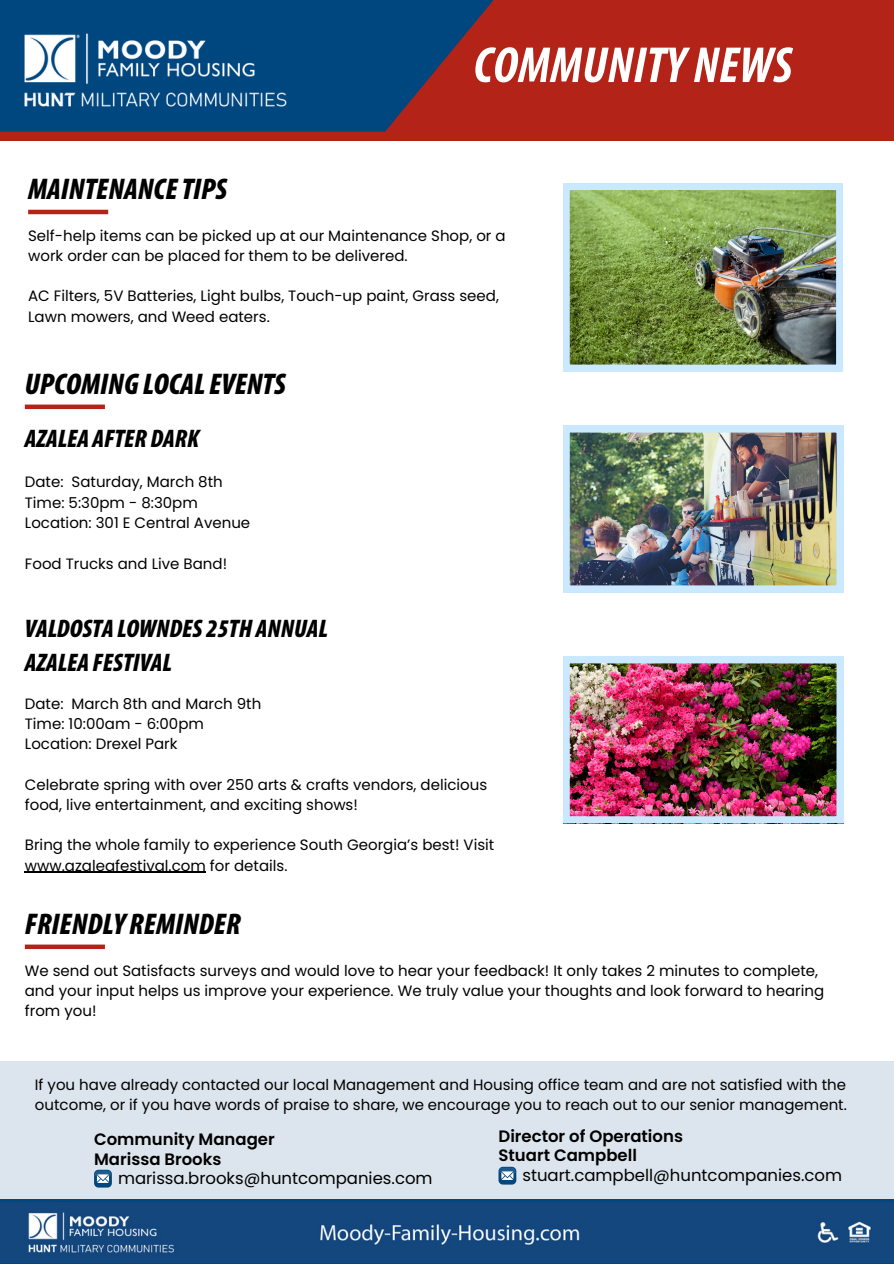
<style>
.page{position:relative;width:894px;height:1264px;background:#fff}
.page>*{position:absolute;margin:0;border:0;box-sizing:border-box;transform-origin:0 0}
.t1{font:italic 700 condensed 51px "Myriad Pro";letter-spacing:.005em;color:#fff}
.t2{font:italic 900 condensed 30px "Myriad Pro";color:#000}
.t3{font:italic 900 condensed 25.5px/34.8px "Myriad Pro";color:#000}
.t4{font:16.5px "Poppins";color:#000}
.t5{font:600 16.5px/19.2px "Poppins";color:#000}
.t6{font:15px/20.2px "Poppins";color:#000}
</style>
<div class="page">
<div style="left:0;top:1061px;width:893px;height:138px;background:#dce5ed"></div>
<div style="left:0;top:1198px;width:893px;height:65px;background:#00467f"></div>
<div style="left:0;top:0;width:893px;height:141px;background:#b32317"></div>
<svg style="left:0;top:0;width:494px;height:132px;fill:#00467f"></svg>
<img style="left:0;top:20px;width:317px;height:101px">
<img style="left:0;top:1202px;width:893px;height:60px">
<img style="left:563px;top:183px;width:279px;height:188px">
<svg style="left:498px;top:1166px;width:18px;height:18px"></svg>
<svg style="left:94px;top:1169px;width:18px;height:18px"></svg>
<hr style="left:28px;top:210px;width:80px;height:4px;background:#b32317">
<div style="left:25px;top:404px;width:80px;height:5px;background:#b32317"></div>
<img style="left:563px;top:426px;width:280px;height:166px">
<div style="left:25px;top:944px;width:80px;height:5px;background:#b32317"></div>
<hr style="left:25px;top:871px;width:181px;height:2px;background:#000">
<img style="left:563px;top:656px;width:280px;height:167px">
<p class="t1" style="left:473px;top:44px;width:320px">COMMUNITY NEWS</p>
<p class="t2" style="left:28px;top:177px;width:200px">MAINTENANCE TIPS</p>
<h2 class="t6" style="left:28px;top:225px;width:479px">Self-help items can be picked up at our Maintenance Shop, or a work order can be placed for them to be delivered.</h2>
<p class="t6" style="left:28px;top:286px;width:472px">AC Filters, 5V Batteries, Light bulbs, Touch-up paint, Grass seed,<br>Lawn mowers, and Weed eaters.</p>
<p class="t2" style="left:25px;top:371px;width:262px">UPCOMING LOCAL EVENTS</p>
<p class="t3" style="left:25px;top:423px;width:176px">AZALEA AFTER DARK</p>
<h3 class="t6" style="left:25px;top:472px;width:199px">Date: Saturday, March 8th</h3>
<p class="t6" style="left:25px;top:492px;width:174px">Time: 5:30pm - 8:30pm</p>
<p class="t6" style="left:25px;top:512px;width:227px">Location: 301 E Central Avenue</p>
<p class="t6" style="left:25px;top:553px;width:204px">Food Trucks and Live Band!</p>
<h2 class="t3" style="left:25px;top:612px;width:304px">VALDOSTA LOWNDES 25TH ANNUAL<br>AZALEA FESTIVAL</h2>
<p class="t6" style="left:25px;top:693px;width:238px">Date: March 8th and March 9th</p>
<p class="t6" style="left:25px;top:713px;width:180px">Time: 10:00am - 6:00pm</p>
<p class="t6" style="left:25px;top:733px;width:154px">Location: Drexel Park</p>
<p class="t6" style="left:25px;top:774px;width:464px">Celebrate spring with over 250 arts &amp; crafts vendors, delicious food, live entertainment, and exciting shows!</p>
<p class="t6" style="left:25px;top:835px;width:471px">Bring the whole family to experience South Georgia’s best! Visit www.azaleafestival.com for details.</p>
<h3 class="t2" style="left:25px;top:911px;width:217px">FRIENDLY REMINDER</h3>
<p class="t6" style="left:25px;top:960px;width:800px">We send out Satisfacts surveys and would love to hear your feedback! It only takes 2 minutes to complete, and your input helps us improve your experience. We truly value your thoughts and look forward to hearing from you!</p>
<h2 class="t6" style="left:35px;top:1074px;width:813px">If you have already contacted our local Management and Housing office team and are not satisfied with the outcome, or if you have words of praise to share, we encourage you to reach out to our senior management.</h2>
<p class="t5" style="left:94px;top:1129px;width:182px">Community Manager<br>Marissa Brooks</p>
<p class="t4" style="left:118px;top:1166px;width:316px">marissa.brooks@huntcompanies.com</p>
<h1 class="t5" style="left:498px;top:1126px;width:186px">Director of Operations<br>Stuart Campbell</h1>
<p class="t4" style="left:522px;top:1163px;width:321px">stuart.campbell@huntcompanies.com</p>
</div>
